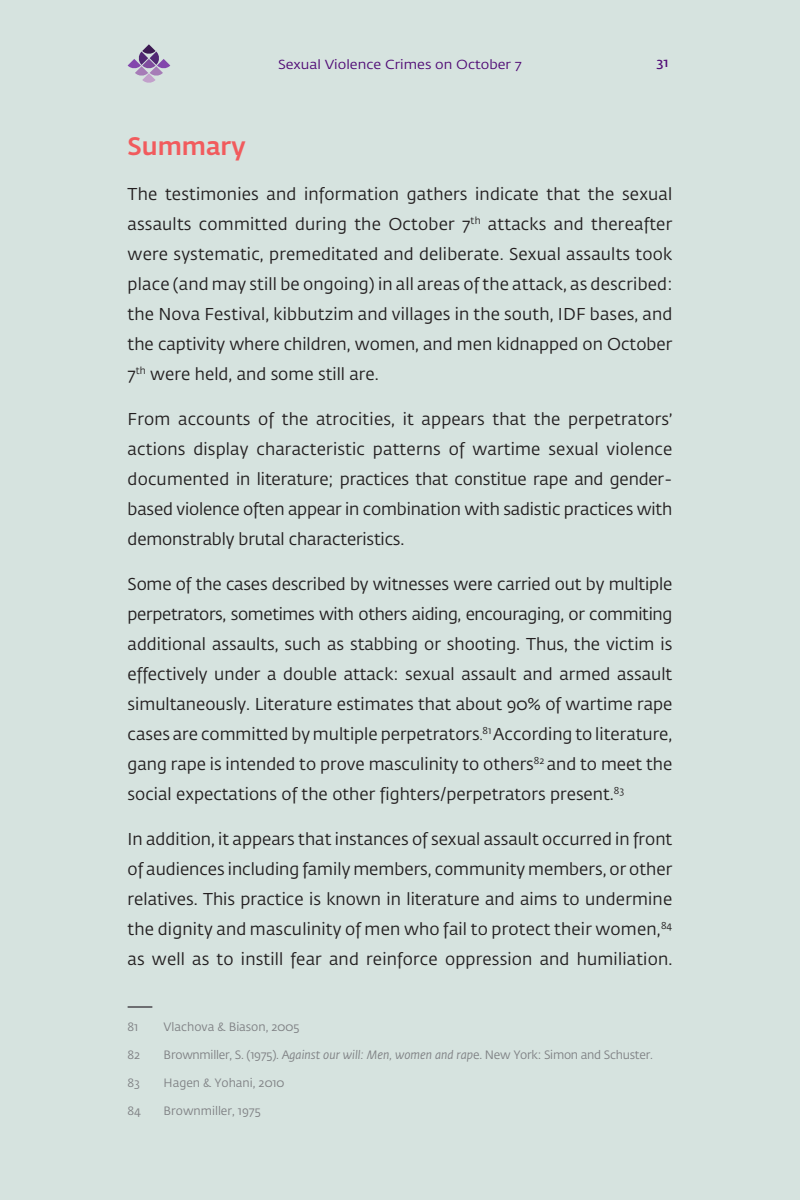
<style>
.page{position:relative;width:800px;height:1200px;background:#d6e3df}
.page>*{position:absolute;margin:0;border:0;box-sizing:border-box;transform-origin:0 0}
.t1{font:500 25px "Fedra Sans H+L";color:#f15b5d}
.t2{font:17px/30px "Fedra Sans H+L";letter-spacing:.01em;color:#231f20;text-align:justify}
.t3{font:17px "Fedra Sans H+L";letter-spacing:-.01em;color:#231f20}
.t4{font:13px "Fedra Sans H+L";color:#510c76;scale:1.1 1}
.t5{font:600 13px "Fedra Sans H+L";color:#510c76;scale:1.1 1}
.t6{font:12px "Fedra Sans H+L";letter-spacing:-.02em;color:#808285}
.t7{font:12px "Fedra Sans H+L";color:#808285}
.t8{font:12px "Adobe Hebrew";color:#231f20}
.t9{font:9.9px "Fedra Sans H+L";color:#231f20}
.s1{font-size:17px}
.s2{font-style:italic}
</style>
<div class="page">
<svg style="left:128px;top:44px;width:42px;height:39px"></svg>
<hr style="left:128px;top:1006px;width:24px;height:2px;background:#6d6e71">
<p class="t4" style="left:278px;top:57px;width:223px">Sexual Violence Crimes on October 7</p>
<p class="t5" style="left:657px;top:55px;width:13px">31</p>
<h1 class="t1" style="left:128px;top:131px;width:120px">Summary</h1>
<p class="t2" style="left:128px;top:180px;width:170px">The testimonies and</p>
<p class="t2" style="left:304px;top:180px;width:278px">information gathers indicate that</p>
<p class="t2" style="left:588px;top:180px;width:28px">the</p>
<p class="t2" style="left:622px;top:180px;width:52px">sexual</p>
<p class="t2" style="left:128px;top:210px;width:344px">assaults committed during the October 7</p>
<p class="t2" style="left:128px;top:240px;width:546px">were systematic, premeditated and deliberate. Sexual assaults took</p>
<p class="t2" style="left:128px;top:270px;width:546px">place (and may still be ongoing) in all areas of the attack, as described:</p>
<p class="t2" style="left:128px;top:300px;width:546px">the Nova Festival, kibbutzim and villages in the south, IDF bases, and</p>
<p class="t2" style="left:128px;top:330px;width:546px">the captivity where children, women, and men kidnapped on October</p>
<p class="t2" style="left:150px;top:360px;width:230px">were held, and some still are.</p>
<p class="t9" style="left:471px;top:215px;width:12px">th</p>
<p class="t2" style="left:488px;top:210px;width:186px">attacks and thereafter</p>
<p class="t9" style="left:136px;top:365px;width:11px">th</p>
<p class="t2" style="left:128px;top:360px;width:10px">7</p>
<p class="t2" style="left:128px;top:405px;width:44px">From</p>
<p class="t2" style="left:178px;top:405px;width:74px">accounts</p>
<p class="t2" style="left:258px;top:405px;width:17px">of</p>
<p class="t2" style="left:282px;top:405px;width:28px">the</p>
<p class="t2" style="left:316px;top:405px;width:80px">atrocities,</p>
<p class="t2" style="left:403px;top:405px;width:13px">it</p>
<p class="t2" style="left:422px;top:405px;width:65px">appears</p>
<p class="t2" style="left:493px;top:405px;width:35px">that</p>
<p class="t2" style="left:534px;top:405px;width:28px">the</p>
<p class="t2" style="left:568px;top:405px;width:106px">perpetrators‘</p>
<p class="t2" style="left:128px;top:435px;width:59px">actions</p>
<p class="t2" style="left:193px;top:435px;width:57px">display</p>
<p class="t2" style="left:256px;top:435px;width:110px">characteristic</p>
<p class="t2" style="left:373px;top:435px;width:69px">patterns</p>
<p class="t2" style="left:472px;top:435px;width:70px">wartime</p>
<p class="t2" style="left:449px;top:435px;width:17px">of</p>
<p class="t2" style="left:548px;top:435px;width:52px">sexual</p>
<p class="t2" style="left:607px;top:435px;width:67px">violence</p>
<p class="t3" style="left:128px;top:469px;width:546px">documented in literature; practices that constitue rape and gender-</p>
<p class="t3" style="left:128px;top:499px;width:546px">based violence often appear in combination with sadistic practices with</p>
<p class="t3" style="left:128px;top:529px;width:278px">demonstrably brutal characteristics.</p>
<p class="t2" style="left:128px;top:570px;width:546px">Some of the cases described by witnesses were carried out by multiple perpetrators, sometimes with others aiding, encouraging, or commiting additional assaults, such as stabbing or shooting. Thus, the victim is effectively under a double attack: sexual assault and armed assault simultaneously. Literature estimates that about 90% of wartime rape</p>
<p class="t8" style="left:480px;top:729px;width:4px">.</p>
<p class="t2" style="left:128px;top:720px;width:354px">cases are committed by multiple perpetrators</p>
<p class="t2" style="left:493px;top:720px;width:181px">According to literature,</p>
<p class="t9" style="left:483px;top:725px;width:10px">81</p>
<p class="t2" style="left:128px;top:750px;width:408px">gang rape is intended to prove masculinity to others</p>
<p class="t2" style="left:547px;top:750px;width:127px">and to meet the</p>
<p class="t9" style="left:534px;top:755px;width:12px">82</p>
<p class="t2" style="left:128px;top:780px;width:484px">social expectations of the other fighters/perpetrators present</p>
<p class="t2" style="left:128px;top:825px;width:546px">In addition it, appears that instances of sexual assault occurred in front of audiences including family members, community members, or other relatives. This practice is known in literature and aims to undermine</p>
<p class="t9" style="left:657px;top:920px;width:17px"><span class="s1">,</span>84</p>
<p class="t9" style="left:610px;top:785px;width:16px"><span class="s1">.</span>83</p>
<p class="t2" style="left:128px;top:915px;width:546px">the dignity and masculinity of men who fail to protect their women as well as to instill fear and reinforce oppression and humiliation.</p>
<p class="t7" style="left:128px;top:1020px;width:12px">81</p>
<p class="t7" style="left:164px;top:1020px;width:137px">Vlachova &amp; Biason, 2005</p>
<p class="t7" style="left:128px;top:1048px;width:14px">82</p>
<p class="t6" style="left:164px;top:1048px;width:491px">Brownmiller (.S, 1975 .) A<span class="s2">gainst our will: Men, women and rap</span>e. New York: Simon and Schuster.</p>
<p class="t7" style="left:128px;top:1076px;width:14px">83</p>
<p class="t7" style="left:164px;top:1076px;width:122px">Hagen &amp; Yohani, 2010</p>
<p class="t7" style="left:128px;top:1104px;width:15px">84</p>
<p class="t7" style="left:164px;top:1104px;width:99px">Brownmiller, 1975</p>
</div>
